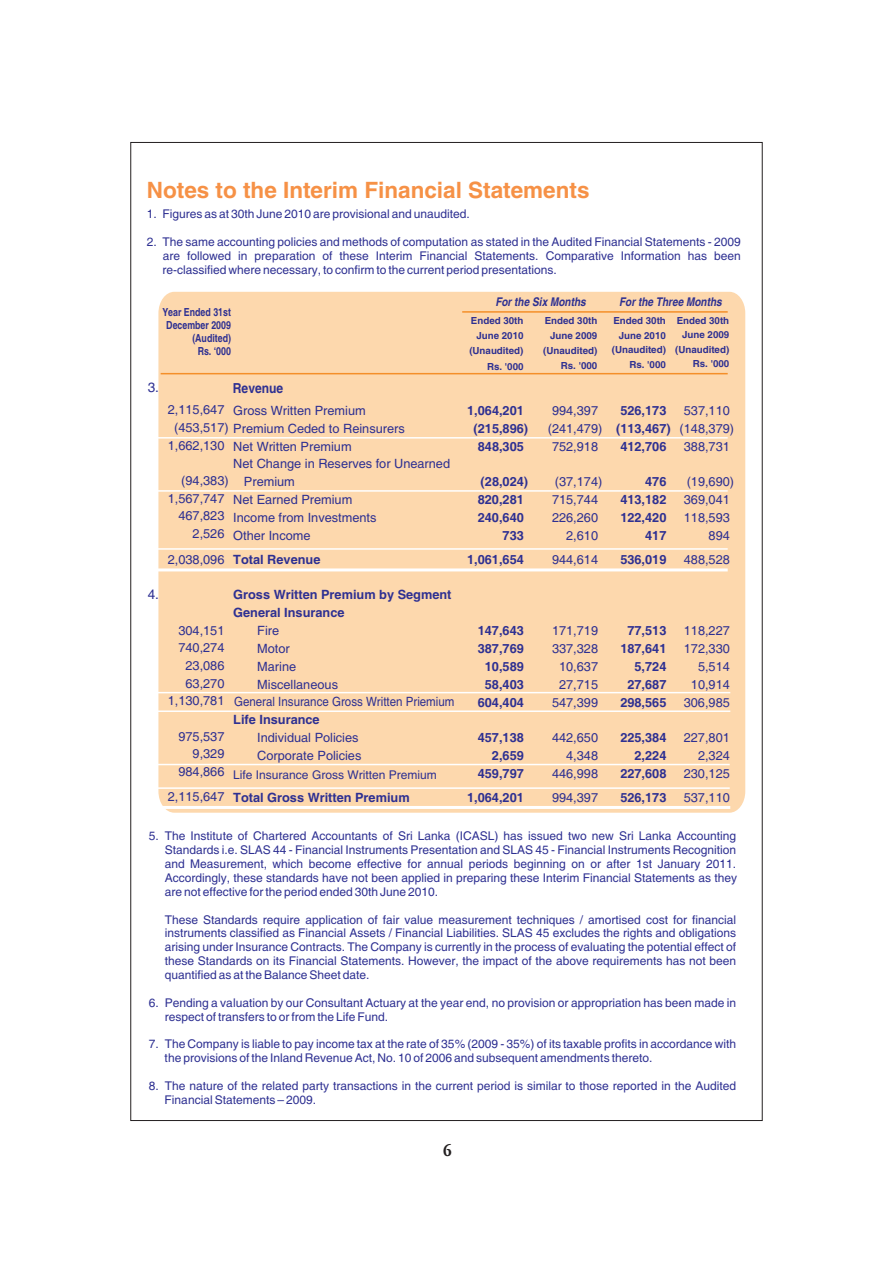
<style>
.page{position:relative;width:893px;height:1263px;background:#fff}
.page>*{position:absolute;margin:0;border:0;box-sizing:border-box;transform-origin:0 0}
.t1{font:700 22.5px "Helvetica";color:#f69146}
.t2{font:700 18px "Scala LF";color:#231f20}
.t3{font:700 13.8px "Helvetica";color:#2e3092;scale:.88 1}
.t4{font:13.5px "Helvetica";color:#2e3092}
.t5{font:12.75px/17.7px "Helvetica";color:#2e3092;text-align:right}
.t6{font:700 12.75px/17.9px "Helvetica";color:#2e3092}
.t7{font:12.75px "Helvetica";color:#2e3092;scale:.9 1}
.t8{font:12px/14px "Helvetica";color:#2e3092;text-align:justify}
.t9{font:italic 700 12px "Helvetica";color:#2e3092;scale:.84 1}
.t10{font:700 11.1px/13.2px "Helvetica";color:#2e3092;text-align:right;scale:.79 1}
.t11{font:700 9.75px/15px "Helvetica";color:#2e3092;text-align:right}
.s1{font-size:11.85px}
.s2{font-weight:700}
</style>
<div class="page">
<div style="left:158px;top:292px;width:587px;height:521px;background:#fdd8ad"></div>
<hr style="left:158px;top:490px;width:570px;height:2px;background:#fff">
<hr style="left:158px;top:437px;width:570px;height:2px;background:#fff">
<hr style="left:158px;top:568px;width:570px;height:3px;background:#fff">
<hr style="left:158px;top:548px;width:570px;height:2px;background:#fff">
<hr style="left:161px;top:373px;width:567px;height:1px;background:#f48f29">
<hr style="left:158px;top:787px;width:572px;height:2px;background:#fff">
<hr style="left:158px;top:692px;width:572px;height:1px;background:#fff">
<hr style="left:158px;top:710px;width:572px;height:2px;background:#fff">
<hr style="left:462px;top:311px;width:266px;height:2px;background:#f48f29">
<hr style="left:158px;top:806px;width:572px;height:3px;background:#fff">
<hr style="left:158px;top:764px;width:572px;height:1px;background:#fff">
<h1 class="t1" style="left:147px;top:181px;width:444px">Notes to the Interim Financial Statements</h1>
<p class="t8" style="left:147px;top:208px;width:325px">1. Figures as at 30th June 2010 are provisional and unaudited.</p>
<p class="t8" style="left:162px;top:236px;width:580px;text-indent:-16px">2. The same accounting policies and methods of computation as stated in the Audited Financial Statements - 2009 are followed in preparation of these Interim Financial Statements. Comparative Information has been re-classified where necessary, to confirm to the current <span class="s1">period</span> presentations.</p>
<p class="t10" style="left:162px;top:306px;width:88px">Year Ended 31st<br>December 2009 (Audited)<br>Rs. ‘000</p>
<p class="t9" style="left:495px;top:297px;width:109px">For the Six Months</p>
<p class="t9" style="left:619px;top:297px;width:124px">For the Three Months</p>
<p class="t11" style="left:543px;top:314px;width:56px">Ended 30th<br>June 2009 (Unaudited)<br>Rs. '000</p>
<p class="t11" style="left:612px;top:314px;width:56px;line-height:14.5px">Ended 30th<br>June 2010 (Unaudited)<br>Rs. '000</p>
<p class="t11" style="left:675px;top:314px;width:56px;line-height:14.4px">Ended 30th<br>June 2009 (Unaudited)<br>Rs. '000</p>
<p class="t11" style="left:469px;top:314px;width:56px">Ended 30th<br>June 2010 (Unaudited)<br>Rs. '000</p>
<p class="t4" style="left:148px;top:382px;width:13px">3.</p>
<p class="t4" style="left:148px;top:589px;width:13px">4.</p>
<p class="t3" style="left:233px;top:383px;width:59px">Revenue</p>
<p class="t5" style="left:233px;top:403px;width:134px">Gross Written Premium</p>
<p class="t6" style="left:467px;top:403px;width:58px">1,064,201</p>
<p class="t5" style="left:552px;top:403px;width:48px">994,397</p>
<p class="t6" style="left:620px;top:403px;width:48px">526,173</p>
<p class="t5" style="left:684px;top:403px;width:48px">537,110</p>
<p class="t5" style="left:174px;top:420px;width:232px">(453,517) Premium Ceded to Reinsurers</p>
<p class="t6" style="left:474px;top:420px;width:56px">(215,896)</p>
<p class="t5" style="left:548px;top:420px;width:188px">(241,479) <span class="s2">(113,467)</span> (148,379)</p>
<p class="t5" style="left:233px;top:438px;width:120px">Net Written Premium</p>
<p class="t6" style="left:478px;top:438px;width:48px">848,305</p>
<p class="t5" style="left:552px;top:438px;width:48px">752,918</p>
<p class="t6" style="left:620px;top:438px;width:48px">412,706</p>
<p class="t5" style="left:684px;top:438px;width:48px">388,731</p>
<p class="t5" style="left:244px;top:456px;width:208px;text-align:left;text-indent:-11px">Net Change in Reserves for Unearned<br>Premium</p>
<p class="t5" style="left:168px;top:402px;width:58px">2,115,647</p>
<p class="t5" style="left:168px;top:437px;width:58px">1,662,130</p>
<p class="t5" style="left:181px;top:473px;width:49px">(94,383)</p>
<p class="t5" style="left:168px;top:490px;width:58px">1,567,747</p>
<p class="t5" style="left:178px;top:508px;width:48px">467,823</p>
<p class="t5" style="left:193px;top:526px;width:33px">2,526</p>
<p class="t5" style="left:168px;top:551px;width:58px">2,038,096</p>
<p class="t6" style="left:481px;top:474px;width:49px">(28,024)</p>
<p class="t5" style="left:555px;top:474px;width:49px">(37,174)</p>
<p class="t6" style="left:645px;top:474px;width:23px">476</p>
<p class="t5" style="left:687px;top:474px;width:49px">(19,690)</p>
<p class="t5" style="left:233px;top:492px;width:121px">Net Earned Premium</p>
<p class="t6" style="left:478px;top:491px;width:48px">820,281</p>
<p class="t5" style="left:552px;top:492px;width:48px">715,744</p>
<p class="t6" style="left:620px;top:491px;width:48px">413,182</p>
<p class="t5" style="left:684px;top:492px;width:48px">369,041</p>
<p class="t5" style="left:233px;top:509px;width:145px">Income from Investments</p>
<p class="t6" style="left:478px;top:509px;width:48px">240,640</p>
<p class="t5" style="left:552px;top:509px;width:48px">226,260</p>
<p class="t6" style="left:620px;top:509px;width:48px">122,420</p>
<p class="t5" style="left:684px;top:509px;width:48px">118,593</p>
<p class="t5" style="left:233px;top:527px;width:79px">Other Income</p>
<p class="t6" style="left:503px;top:527px;width:23px">733</p>
<p class="t5" style="left:566px;top:527px;width:33px">2,610</p>
<p class="t6" style="left:645px;top:527px;width:23px">417</p>
<p class="t5" style="left:709px;top:527px;width:23px">894</p>
<p class="t6" style="left:233px;top:552px;width:89px">Total Revenue</p>
<p class="t6" style="left:467px;top:552px;width:58px">1,061,654</p>
<p class="t5" style="left:552px;top:552px;width:48px">944,614</p>
<p class="t6" style="left:620px;top:552px;width:48px">536,019</p>
<p class="t5" style="left:684px;top:552px;width:48px">488,528</p>
<p class="t6" style="left:233px;top:587px;width:220px">Gross Written Premium by Segment<br>General Insurance</p>
<p class="t5" style="left:257px;top:623px;width:23px">Fire</p>
<p class="t6" style="left:478px;top:623px;width:48px">147,643</p>
<p class="t5" style="left:552px;top:623px;width:48px">171,719</p>
<p class="t6" style="left:627px;top:623px;width:40px">77,513</p>
<p class="t5" style="left:684px;top:623px;width:48px">118,227</p>
<p class="t5" style="left:257px;top:641px;width:34px">Motor</p>
<p class="t6" style="left:478px;top:641px;width:48px">387,769</p>
<p class="t5" style="left:552px;top:641px;width:48px">337,328</p>
<p class="t6" style="left:620px;top:641px;width:48px">187,641</p>
<p class="t5" style="left:684px;top:641px;width:48px">172,330</p>
<p class="t5" style="left:257px;top:659px;width:40px">Marine</p>
<p class="t6" style="left:485px;top:658px;width:40px">10,589</p>
<p class="t5" style="left:559px;top:659px;width:40px">10,637</p>
<p class="t6" style="left:634px;top:658px;width:33px">5,724</p>
<p class="t5" style="left:698px;top:659px;width:33px">5,514</p>
<p class="t5" style="left:257px;top:676px;width:82px">Miscellaneous</p>
<p class="t6" style="left:485px;top:676px;width:40px">58,403</p>
<p class="t5" style="left:559px;top:676px;width:40px">27,715</p>
<p class="t6" style="left:627px;top:676px;width:40px">27,687</p>
<p class="t5" style="left:691px;top:676px;width:40px">10,914</p>
<p class="t6" style="left:478px;top:694px;width:48px">604,404</p>
<p class="t5" style="left:552px;top:694px;width:48px">547,399</p>
<p class="t6" style="left:620px;top:694px;width:48px">298,565</p>
<p class="t5" style="left:684px;top:694px;width:48px">306,985</p>
<p class="t6" style="left:233px;top:712px;width:88px">Life Insurance</p>
<p class="t5" style="left:257px;top:730px;width:103px">Individual Policies</p>
<p class="t6" style="left:478px;top:730px;width:48px">457,138</p>
<p class="t5" style="left:552px;top:730px;width:48px">442,650</p>
<p class="t6" style="left:620px;top:730px;width:48px">225,384</p>
<p class="t5" style="left:684px;top:730px;width:48px">227,801</p>
<p class="t5" style="left:257px;top:748px;width:106px">Corporate Policies</p>
<p class="t6" style="left:492px;top:748px;width:33px">2,659</p>
<p class="t5" style="left:566px;top:748px;width:33px">4,348</p>
<p class="t6" style="left:634px;top:748px;width:33px">2,224</p>
<p class="t5" style="left:698px;top:748px;width:33px">2,324</p>
<p class="t8" style="left:233px;top:769px;width:205px">Life Insurance Gross Written Premium</p>
<p class="t6" style="left:478px;top:766px;width:48px">459,797</p>
<p class="t5" style="left:552px;top:766px;width:48px">446,998</p>
<p class="t6" style="left:620px;top:766px;width:48px">227,608</p>
<p class="t5" style="left:684px;top:766px;width:48px">230,125</p>
<p class="t6" style="left:233px;top:790px;width:178px">Total Gross Written Premium</p>
<p class="t6" style="left:467px;top:790px;width:58px">1,064,201</p>
<p class="t5" style="left:552px;top:790px;width:48px">994,397</p>
<p class="t6" style="left:620px;top:790px;width:48px">526,173</p>
<p class="t5" style="left:684px;top:790px;width:48px">537,110</p>
<p class="t5" style="left:168px;top:623px;width:58px">304,151<br>740,274<br>23,086<br>63,270<br>1,130,781</p>
<p class="t5" style="left:178px;top:729px;width:48px">975,537<br>9,329<br>984,866</p>
<p class="t5" style="left:168px;top:788px;width:58px">2,115,647</p>
<p class="t7" style="left:234px;top:696px;width:246px">General Insurance Gross Written Priemium</p>
<p class="t8" style="left:165px;top:830px;width:574px;text-indent:-16px">5. The Institute of Chartered Accountants of Sri Lanka (ICASL) has issued two new Sri Lanka Accounting Standards i.e. SLAS 44 - Financial Instruments Presentation and SLAS 45 - Financial Instruments Recognition and Measurement, which become effective for annual periods beginning on or after 1st January 2011.<br>Accordingly, these standards have not been applied in preparing these Interim Financial Statements as they are not effective for the period ended 30th June 2010.</p>
<p class="t8" style="left:165px;top:913px;width:573px">These Standards require application of fair value measurement techniques / amortised cost for financial instruments classified as Financial Assets / Financial Liabilities. SLAS 45 excludes the rights and obligations arising under Insurance Contracts. The Company is currently in the process of evaluating the potential effect of these Standards on its Financial Statements. However, the impact of the above requirements has not been quantified as at the Balance Sheet date.</p>
<p class="t8" style="left:165px;top:997px;width:573px;text-indent:-16px">6. Pending a valuation by our Consultant Actuary at the year end, no provision or appropriation has been made in respect of transfers to or from the Life Fund.</p>
<p class="t8" style="left:165px;top:1038px;width:573px;text-indent:-16px">7. The Company is liable to pay income tax at the rate of 35% (2009 - 35%) of its taxable profits in accordance with the provisions of the Inland Revenue Act, No. 10 of 2006 and subsequent amendments thereto.</p>
<p class="t8" style="left:165px;top:1080px;width:573px;text-indent:-16px">8. The nature of the related party transactions in the current period is similar to those reported in the Audited<br>Financial Statements – 2009.</p>
<h2 class="t2" style="left:443px;top:1143px;width:10px">6</h2>
</div>
